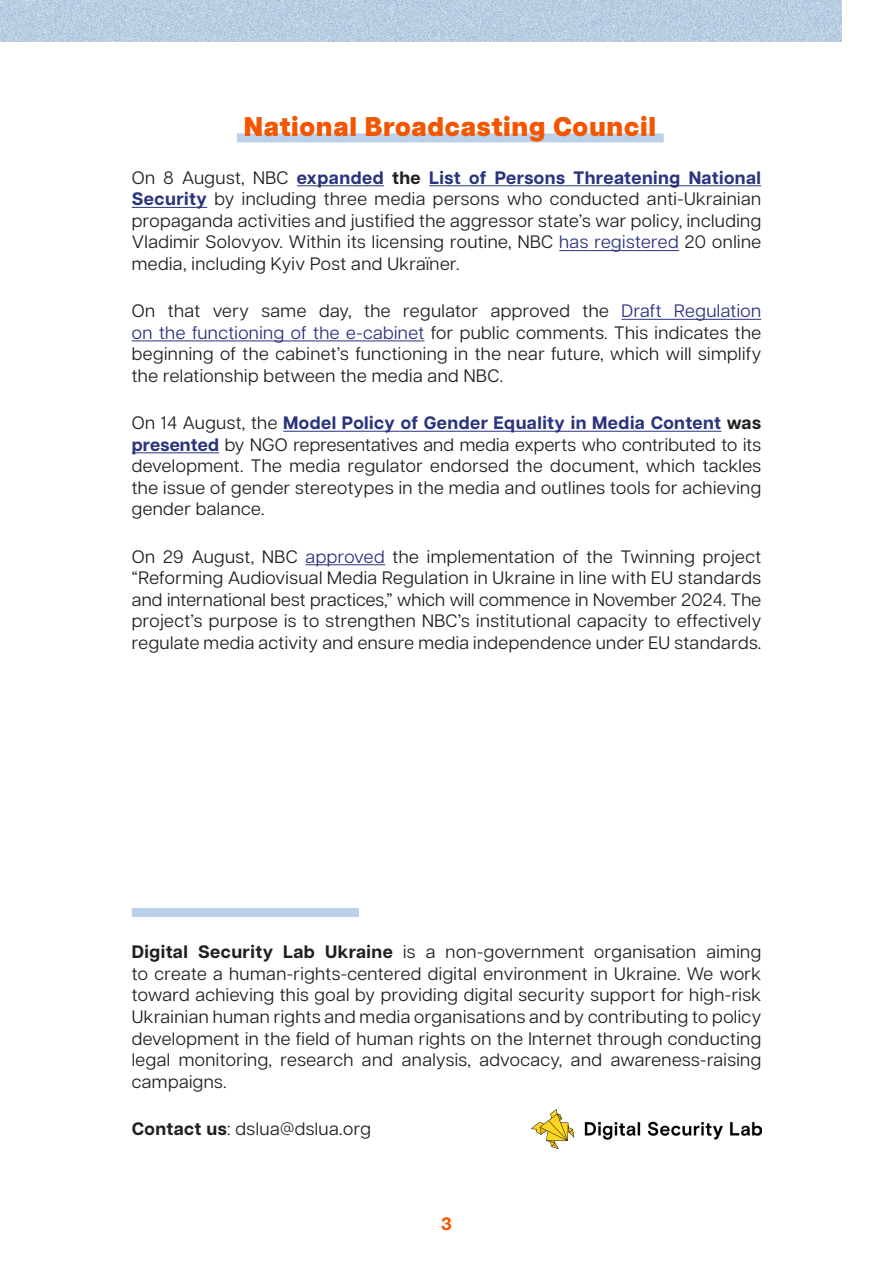
<style>
.page{position:relative;width:893px;height:1263px;background:#fff}
.page>*{position:absolute;margin:0;border:0;box-sizing:border-box;transform-origin:0 0}
.t1{font:800 27px "Articulat CF";letter-spacing:.025em;color:#f45500}
.t2{font:18px/21.6px "Articulat CF";letter-spacing:.025em;color:#231f20;text-align:justify}
.t3{font:700 18px "Articulat CF";color:#f45500}
.s1{font-weight:700;color:#2a347e}
.s2{font-weight:700}
.s3{color:#2a347e}
</style>
<div class="page">
<img style="left:0;top:0;width:841px;height:41px">
<div style="left:237px;top:133px;width:427px;height:9px;background:#bbd0eb"></div>
<hr style="left:297px;top:185px;width:87px;height:1px;background:#2a347e">
<hr style="left:429px;top:185px;width:332px;height:1px;background:#2a347e">
<hr style="left:132px;top:207px;width:75px;height:1px;background:#2a347e">
<hr style="left:559px;top:250px;width:120px;height:1px;background:#2a347e">
<hr style="left:622px;top:319px;width:139px;height:1px;background:#2a347e">
<hr style="left:132px;top:340px;width:292px;height:1px;background:#2a347e">
<hr style="left:283px;top:431px;width:438px;height:1px;background:#2a347e">
<hr style="left:132px;top:452px;width:87px;height:1px;background:#2a347e">
<hr style="left:306px;top:564px;width:79px;height:1px;background:#2a347e">
<div style="left:132px;top:908px;width:227px;height:9px;background:#bbd0eb"></div>
<img style="left:531px;top:1109px;width:230px;height:39px">
<p class="t1" style="left:244px;top:107px;width:414px">National Broadcasting Council</p>
<p class="t2" style="left:132px;top:165px;width:631px">On 8 August, NBC <span class="s1">expanded</span> <span class="s2">the</span> <span class="s1">List of Persons Threatening National Security</span> by including three media persons who conducted anti-Ukrainian propaganda activities and justified the aggressor state’s war policy, including Vladimir Solovyov. Within its licensing routine, NBC <span class="s3">has registered</span> 20 online media, including Kyiv Post and Ukraїner.</p>
<p class="t2" style="left:132px;top:299px;width:631px">On that very same day, the regulator approved the <span class="s3">Draft Regulation on the functioning of the e-cabinet</span> for public comments. This indicates the beginning of the cabinet’s functioning in the near future, which will simplify the relationship between the media and NBC.</p>
<p class="t2" style="left:132px;top:411px;width:631px">On 14 August, the <span class="s1">Model Policy of Gender Equality in Media Content</span> <span class="s2">was </span><span class="s1">presented</span> by NGO representatives and media experts who contributed to its development. The media regulator endorsed the document, which tackles the issue of gender stereotypes in the media and outlines tools for achieving gender balance.</p>
<p class="t2" style="left:132px;top:544px;width:631px">On 29 August, NBC <span class="s3">approved</span> the implementation of the Twinning project “Reforming Audiovisual Media Regulation in Ukraine in line with EU standards and international best practices,” which will commence in November 2024. The project’s purpose is to strengthen NBC’s institutional capacity to effectively regulate media activity and ensure media independence under EU standards.</p>
<p class="t2" style="left:132px;top:940px;width:631px"><span class="s2">Digital Security Lab Ukraine</span> is a non-government organisation aiming to create a human-rights-centered digital environment in Ukraine. We work toward achieving this goal by providing digital security support for high-risk Ukrainian human rights and media organisations and by contributing to policy development in the field of human rights on the Internet through conducting legal monitoring, research and analysis, advocacy, and awareness-raising campaigns.</p>
<p class="t2" style="left:132px;top:1116px;width:240px"><span class="s2">Contact us</span>: dslua@dslua.org</p>
<p class="t3" style="left:441px;top:1210px;width:12px">3</p>
</div>
